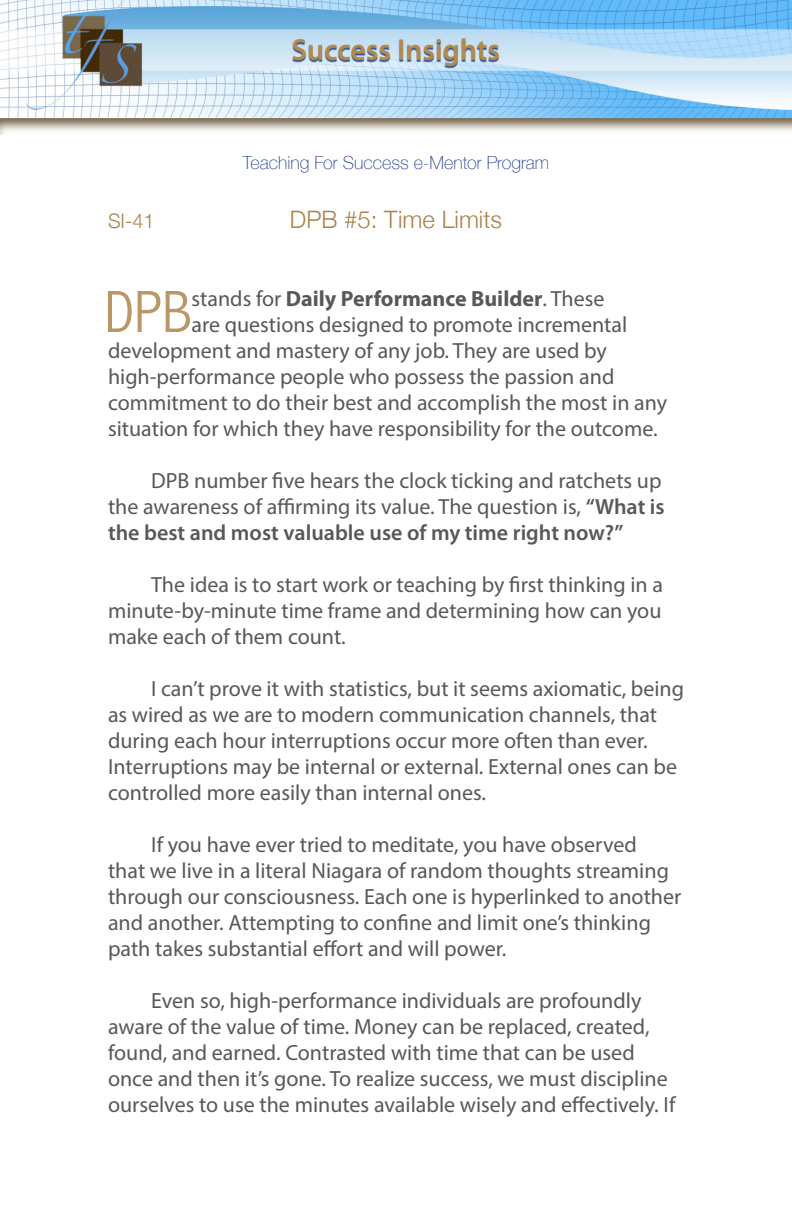
<style>
.page{position:relative;width:792px;height:1224px;background:#fff}
.page>*{position:absolute;margin:0;border:0;box-sizing:border-box;transform-origin:0 0}
.Drop_Cap_Body_Text{font:300 condensed 60.2px "Abadi";color:#ba9767}
.Article_Title{font:300 24px "Helvetica Neue";color:#aa824c}
.Body_Text{font:22px/26px "Myriad Pro";color:#57585a}
.Drop_Cap_Body_Text-2{font:22px "Myriad Pro";color:#57585a}
.Drop_Cap_Body_Text-3{font:700 22px "Myriad Pro";color:#57585a}
.Article_Title-2{font:300 20px "Helvetica Neue";color:#aa824c}
.t1{font:100 18px "Helvetica Neue";color:#253f8e}
.s1{font-weight:400}
.s2{font-weight:600}
</style>
<div class="page">
<img style="left:0;top:0;width:792px;height:134px">
<p class="Article_Title-2" style="left:108px;top:205px;width:48px">SI-41</p>
<p class="t1" style="left:243px;top:149px;width:308px">Teaching For Success e-Mentor Program</p>
<p class="Article_Title" style="left:290px;top:200px;width:214px">DPB #5: Time Limits</p>
<p class="Drop_Cap_Body_Text" style="left:104px;top:277px;width:89px">DPB</p>
<p class="Drop_Cap_Body_Text-3" style="left:191px;top:284px;width:415px"><span class="s1">stands for</span> Daily Performance Builder<span class="s1">. These</span></p>
<p class="Drop_Cap_Body_Text-2" style="left:191px;top:311px;width:437px">are questions designed to promote incremental</p>
<p class="Drop_Cap_Body_Text-2" style="left:108px;top:337px;width:500px">development and mastery of any job. They are used by</p>
<p class="Drop_Cap_Body_Text-2" style="left:108px;top:363px;width:508px">high-performance people who possess the passion and</p>
<p class="Drop_Cap_Body_Text-2" style="left:108px;top:389px;width:561px">commitment to do their best and accomplish the most in any</p>
<p class="Drop_Cap_Body_Text-2" style="left:108px;top:415px;width:551px">situation for which they have responsibility for the outcome.</p>
<p class="Body_Text" style="left:108px;top:467px;width:558px;text-indent:43px">DPB number five hears the clock ticking and ratchets up the awareness of affirming its value. The question is, <span class="s2">“What is the best and most valuable use of my time right now?”</span></p>
<p class="Body_Text" style="left:108px;top:571px;width:557px;text-align:justify;text-indent:43px">The idea is to start work or teaching by first thinking in a minute-by-minute time frame and determining how can you make each of them count.</p>
<p class="Body_Text" style="left:108px;top:675px;width:578px;text-indent:43px">I can’t prove it with statistics, but it seems axiomatic, being as wired as we are to modern communication channels, that during each hour interruptions occur more often than ever.<br>Interruptions may be internal or external. External ones can be controlled more easily than internal ones.</p>
<p class="Body_Text" style="left:108px;top:831px;width:575px;text-indent:43px">If you have ever tried to meditate, you have observed<br>that we live in a literal Niagara of random thoughts streaming through our consciousness. Each one is hyperlinked to another and another. Attempting to confine and limit one’s thinking path takes substantial effort and will power.</p>
<p class="Body_Text" style="left:108px;top:987px;width:569px;text-indent:43px">Even so, high-performance individuals are profoundly aware of the value of time. Money can be replaced, created, found, and earned. Contrasted with time that can be used once and then it’s gone. To realize success, we must discipline ourselves to use the minutes available wisely and effectively. If</p>
</div>
